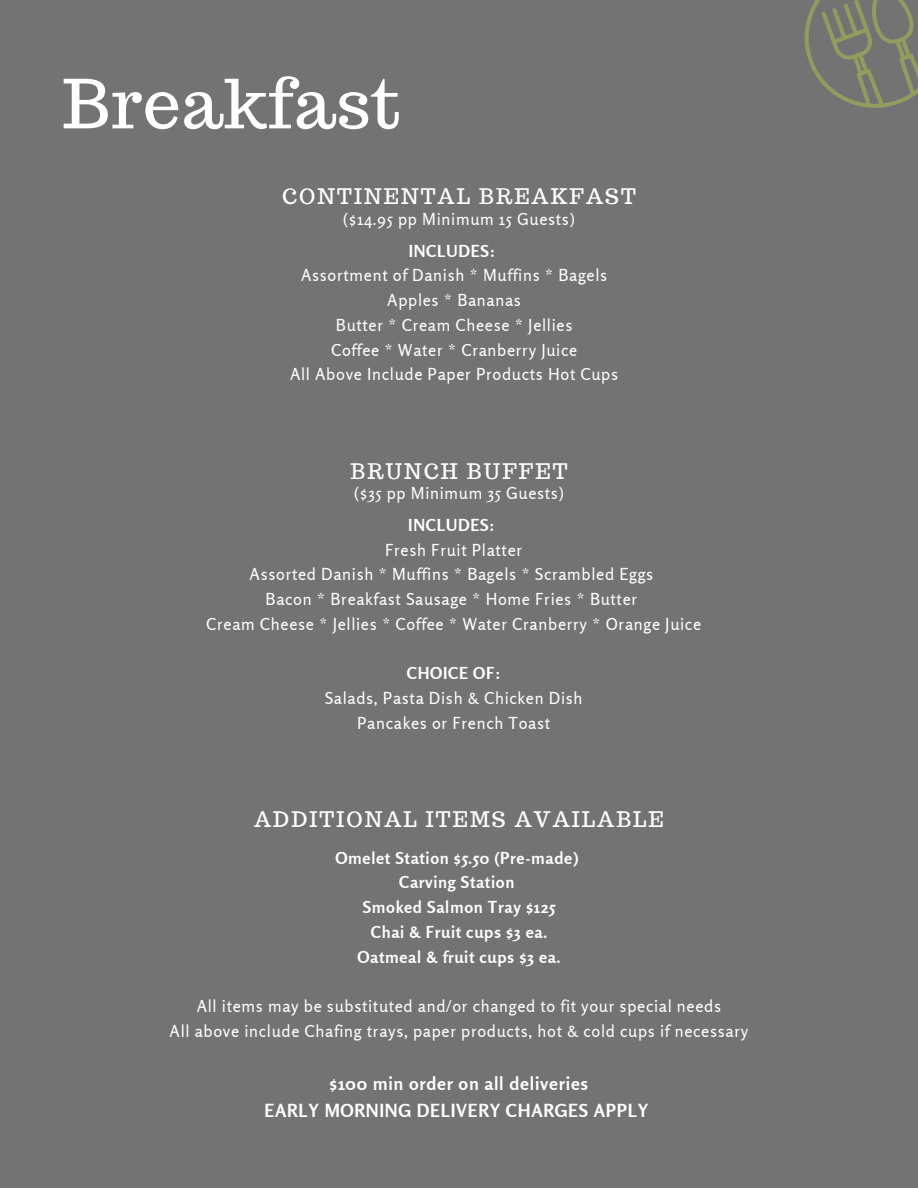
<style>
.page{position:relative;width:918px;height:1188px;background:#737373}
.page>*{position:absolute;margin:0;border:0;box-sizing:border-box;transform-origin:0 0}
.t1{font:67.5px "Trocchi";letter-spacing:.01em;color:#fff}
.t2{font:21px "Trocchi";letter-spacing:.1em;color:#fff}
.t3{font:700 18px "Rosario";letter-spacing:.04em;color:#fff}
.t4{font:16.5px "Rosario";letter-spacing:.04em;color:#fff}
.t5{font:700 16.5px "Rosario";letter-spacing:.04em;color:#fff}
</style>
<div class="page">
<svg style="left:804px;top:0;width:114px;height:108px"></svg>
<p class="t1" style="left:63px;top:60px;width:340px">Breakfast</p>
<p class="t2" style="left:282px;top:183px;width:355px">CONTINENTAL BREAKFAST</p>
<p class="t5" style="left:409px;top:241px;width:88px">INCLUDES:</p>
<p class="t4" style="left:301px;top:265px;width:308px">Assortment of Danish * Muffins * Bagels</p>
<p class="t4" style="left:387px;top:290px;width:135px">Apples * Bananas</p>
<p class="t4" style="left:336px;top:315px;width:238px">Butter * Cream Cheese * Jellies</p>
<p class="t4" style="left:331px;top:340px;width:248px">Coffee * Water * Cranberry Juice</p>
<p class="t4" style="left:290px;top:364px;width:330px">All Above Include Paper Products Hot Cups</p>
<p class="t4" style="left:343px;top:208px;width:233px">($14.95 pp Minimum 15 Guests)</p>
<p class="t2" style="left:350px;top:457px;width:219px">BRUNCH BUFFET</p>
<p class="t5" style="left:408px;top:515px;width:88px">INCLUDES:</p>
<p class="t4" style="left:385px;top:540px;width:139px">Fresh Fruit Platter</p>
<p class="t4" style="left:250px;top:564px;width:405px">Assorted Danish * Muffins * Bagels * Scrambled Eggs</p>
<p class="t4" style="left:266px;top:589px;width:373px">Bacon * Breakfast Sausage * Home Fries * Butter</p>
<p class="t4" style="left:206px;top:614px;width:496px">Cream Cheese * Jellies * Coffee * Water Cranberry * Orange Juice</p>
<p class="t5" style="left:407px;top:663px;width:95px">CHOICE OF:</p>
<p class="t4" style="left:325px;top:688px;width:259px">Salads, Pasta Dish &amp; Chicken Dish</p>
<p class="t4" style="left:357px;top:713px;width:195px">Pancakes or French Toast</p>
<p class="t4" style="left:354px;top:483px;width:211px">($35 pp Minimum 35 Guests)</p>
<p class="t2" style="left:254px;top:806px;width:411px">ADDITIONAL ITEMS AVAILABLE</p>
<p class="t5" style="left:335px;top:847px;width:244px">Omelet Station $5.50 (Pre-made)</p>
<p class="t5" style="left:399px;top:872px;width:117px">Carving Station</p>
<p class="t5" style="left:363px;top:897px;width:194px">Smoked Salmon Tray $125</p>
<p class="t5" style="left:371px;top:922px;width:178px">Chai &amp; Fruit cups $3 ea.</p>
<p class="t5" style="left:358px;top:946px;width:204px">Oatmeal &amp; fruit cups $3 ea.</p>
<p class="t4" style="left:197px;top:996px;width:526px">All items may be substituted and/or changed to fit your special needs</p>
<p class="t4" style="left:170px;top:1021px;width:580px">All above include Chafing trays, paper products, hot &amp; cold cups if necessary</p>
<p class="t3" style="left:330px;top:1072px;width:260px">$100 min order on all deliveries</p>
<p class="t3" style="left:265px;top:1099px;width:385px">EARLY MORNING DELIVERY CHARGES APPLY</p>
</div>
